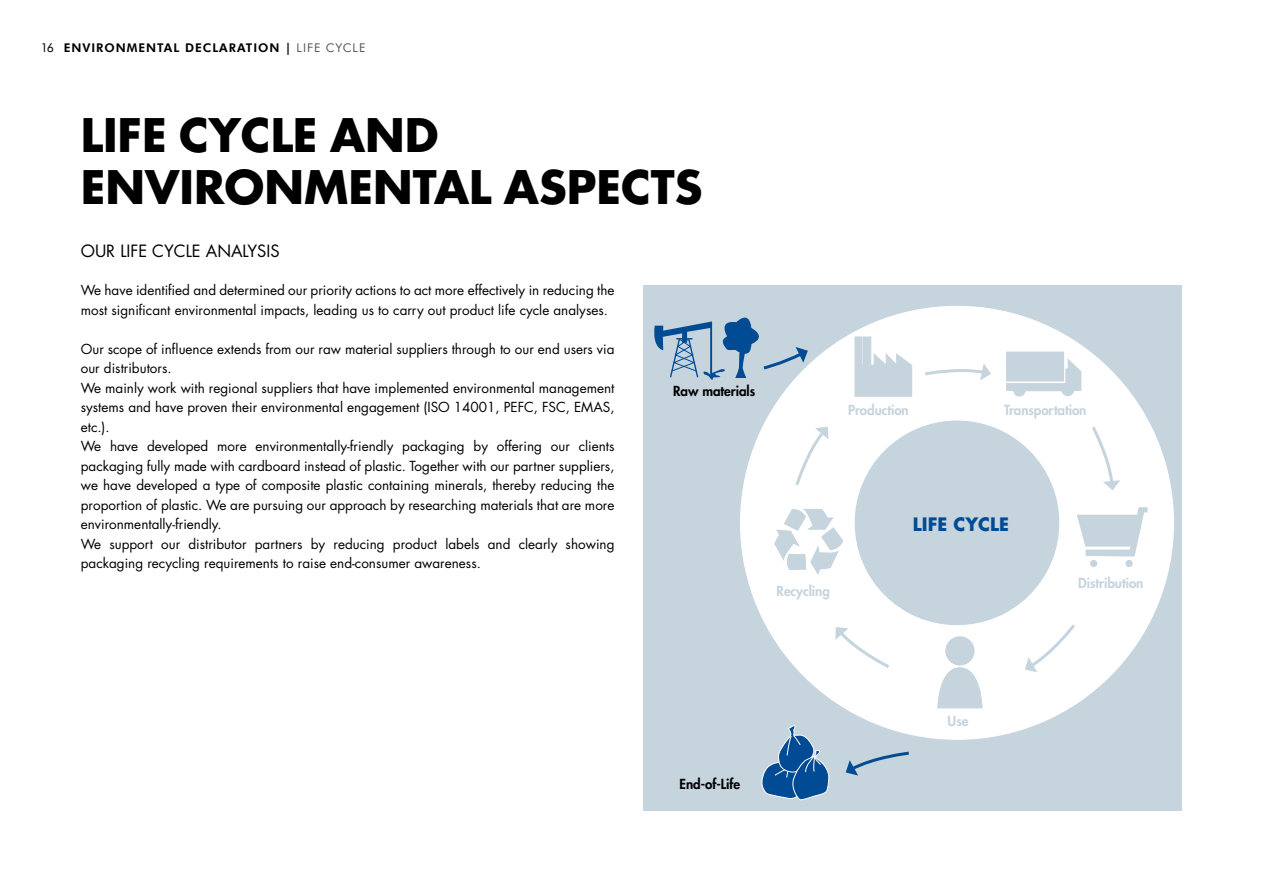
<style>
.page{position:relative;width:1263px;height:893px;background:#fff}
.page>*{position:absolute;margin:0;border:0;box-sizing:border-box;transform-origin:0 0}
.t1{font:700 45px/52.5px "Futura";color:#000}
.t2{font:700 18px "Futura";color:#004b93}
.t3{font:16.5px "Futura";color:#000}
.t4{font:13.5px/19.5px "Futura";color:#000}
.t5{font:800 13.5px "Futura";letter-spacing:-.005em;color:#c6d4de}
.t6{font:800 13.5px "Futura";letter-spacing:-.005em;color:#000}
.t7{font:700 12px "Futura BT";letter-spacing:.08em;color:#000}
.s1{font-weight:400}
.s2{font-weight:400;color:#575756}
</style>
<div class="page">
<div style="left:643px;top:286px;width:539px;height:525px;background:#c6d4de"></div>
<svg style="left:740px;top:306px;width:434px;height:434px"></svg>
<svg style="left:922px;top:363px;width:69px;height:17px"></svg>
<svg style="left:1090px;top:424px;width:30px;height:66px"></svg>
<svg style="left:1025px;top:622px;width:52px;height:50px"></svg>
<svg style="left:835px;top:627px;width:56px;height:43px"></svg>
<svg style="left:846px;top:751px;width:63px;height:24px"></svg>
<svg style="left:794px;top:427px;width:34px;height:61px"></svg>
<svg style="left:855px;top:337px;width:57px;height:60px"></svg>
<svg style="left:1006px;top:359px;width:75px;height:37px"></svg>
<div style="left:1006px;top:352px;width:58px;height:29px;background:#c6d4de"></div>
<div style="left:946px;top:637px;width:28px;height:28px;background:#c6d4de;border-radius:50%"></div>
<div style="left:946px;top:637px;width:28px;height:28px;border:1px solid #c6d4de;border-radius:50%"></div>
<svg style="left:937px;top:667px;width:45px;height:41px"></svg>
<svg style="left:760px;top:725px;width:69px;height:75px"></svg>
<svg style="left:774px;top:508px;width:69px;height:66px"></svg>
<svg style="left:654px;top:309px;width:154px;height:71px"></svg>
<div style="left:1090px;top:560px;width:7px;height:7px;background:#c6d4de;border-radius:50%"></div>
<div style="left:1125px;top:560px;width:8px;height:7px;background:#c6d4de;border-radius:50%"></div>
<svg style="left:1077px;top:507px;width:78px;height:54px"></svg>
<p class="t7" style="left:43px;top:40px;width:324px"><span class="s1">16</span> ENVIRONMENTAL DECLARATION | <span class="s2">LIFE CYCLE</span></p>
<h1 class="t1" style="left:81px;top:107px;width:623px">LIFE CYCLE AND<br>ENVIRONMENTAL ASPECTS</h1>
<p class="t3" style="left:81px;top:240px;width:200px">OUR LIFE CYCLE ANALYSIS</p>
<p class="t4" style="left:81px;top:281px;width:535px">We have identified and determined our priority actions to act more effectively in reducing the most significant environmental impacts, leading us to carry out product life cycle analyses.</p>
<p class="t4" style="left:81px;top:339px;width:535px">Our scope of influence extends from our raw material suppliers through to our end users via our distributors.<br>We mainly work with regional suppliers that have implemented environmental management systems and have proven their environmental engagement (ISO 14001, PEFC, FSC, EMAS, etc.).<br>We have developed more environmentally-friendly packaging by offering our clients packaging fully made with cardboard instead of plastic. Together with our partner suppliers, we have developed a type of composite plastic containing minerals, thereby reducing the proportion of plastic. We are pursuing our approach by researching materials that are more environmentally-friendly.<br>We support our distributor partners by reducing product labels and clearly showing packaging recycling requirements to raise end-consumer awareness.</p>
<p class="t6" style="left:673px;top:382px;width:83px">Raw materials</p>
<p class="t5" style="left:848px;top:401px;width:62px">Production</p>
<p class="t5" style="left:1004px;top:401px;width:84px">Transportation</p>
<p class="t5" style="left:776px;top:582px;width:55px">Recycling</p>
<h2 class="t2" style="left:913px;top:512px;width:97px">LIFE CYCLE</h2>
<p class="t5" style="left:1078px;top:574px;width:67px">Distribution</p>
<p class="t6" style="left:680px;top:775px;width:62px">End-of-Life</p>
<p class="t5" style="left:947px;top:712px;width:22px">Use</p>
</div>
